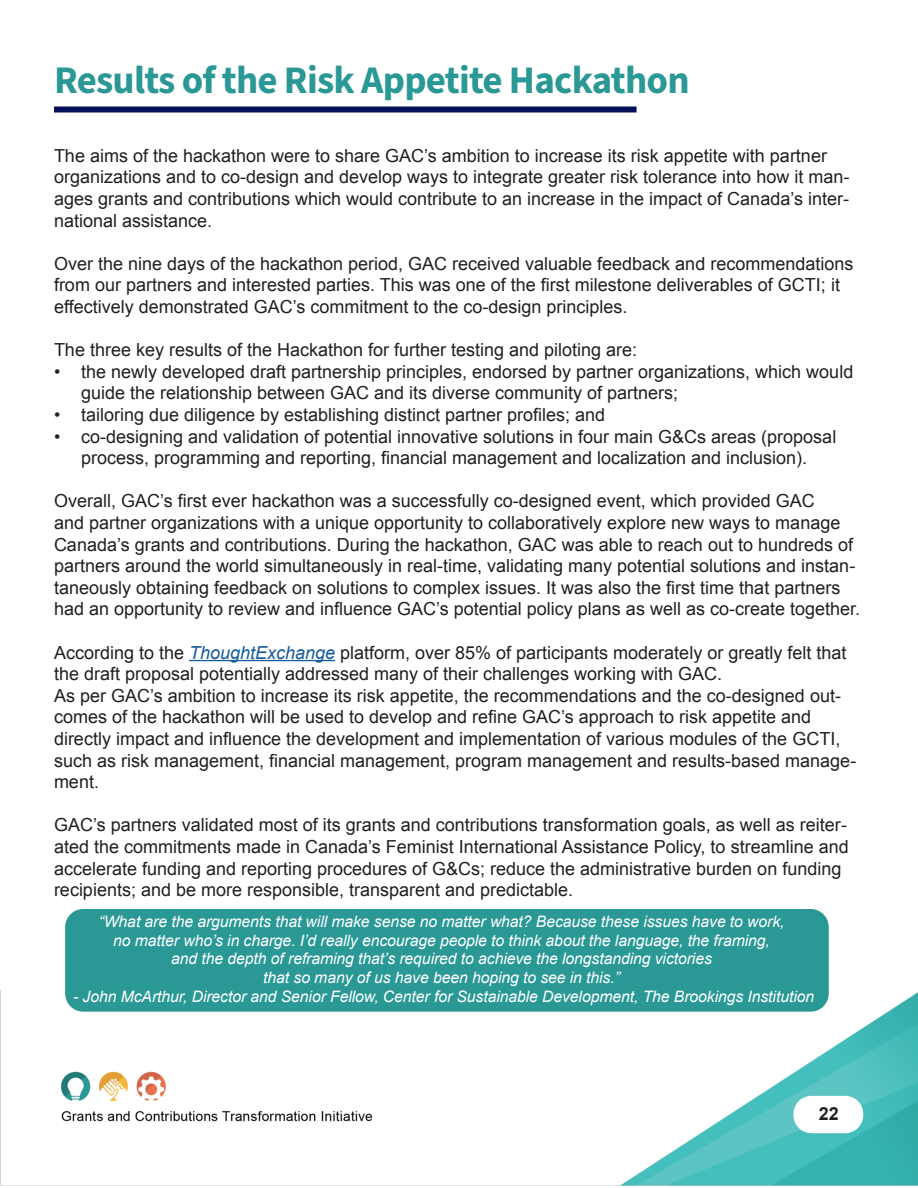
<style>
.page{position:relative;width:918px;height:1188px;background:#fff}
.page>*{position:absolute;margin:0;border:0;box-sizing:border-box;transform-origin:0 0}
.Heading{font:700 39px "Source Sans 3";letter-spacing:-.02em;color:#2a9895}
.t1{font:18px/21.6px "Arial";color:#231f20}
.t2{font:700 18px "Arial";color:#231f20}
.t3{font:italic 15.75px "Arial";letter-spacing:-.005em;color:#fff}
.s1{font-style:italic;color:#175d9e}
</style>
<div class="page">
<img style="left:0;top:990px;width:918px;height:196px">
<div style="left:65px;top:909px;width:764px;height:103px;background:#2a9895;border-radius:18px"></div>
<div style="left:54px;top:106px;width:583px;height:6px;background:#031059"></div>
<hr style="left:189px;top:660px;width:146px;height:1px;background:#175d9e">
<div style="left:793px;top:1096px;width:70px;height:37px;background:#fff;border-radius:18px"></div>
<p class="Heading" style="left:54px;top:55px;width:637px">Results of the Risk Appetite Hackathon</p>
<p class="t1" style="left:54px;top:145px;width:797px">The aims of the hackathon were to share GAC’s ambition to increase its risk appetite with partner organizations and to co-design and develop ways to integrate greater risk tolerance into how it man&shy;ages grants and contributions which would contribute to an increase in the impact of Canada’s inter&shy;national assistance.</p>
<p class="t1" style="left:54px;top:253px;width:801px">Over the nine days of the hackathon period, GAC received valuable feedback and recommendations from our partners and interested parties. This was one of the first milestone deliverables of GCTI; it effectively demonstrated GAC’s commitment to the co-design principles.</p>
<p class="t1" style="left:54px;top:339px;width:585px">The three key results of the Hackathon for further testing and piloting are:</p>
<p class="t1" style="left:81px;top:361px;width:774px;text-indent:-27px">• the newly developed draft partnership principles, endorsed by partner organizations, which would guide the relationship between GAC and its diverse community of partners;</p>
<p class="t1" style="left:54px;top:404px;width:553px">• tailoring due diligence by establishing distinct partner profiles; and</p>
<p class="t1" style="left:54px;top:426px;width:784px;text-align:center">• co-designing and validation of potential innovative solutions in four main G&amp;Cs areas (proposal process, programming and reporting, financial management and localization and inclusion).</p>
<p class="t1" style="left:54px;top:491px;width:808px">Overall, GAC’s first ever hackathon was a successfully co-designed event, which provided GAC<br>and partner organizations with a unique opportunity to collaboratively explore new ways to manage Canada’s grants and contributions. During the hackathon, GAC was able to reach out to hundreds of partners around the world simultaneously in real-time, validating many potential solutions and instan&shy;taneously obtaining feedback on solutions to complex issues. It was also the first time that partners had an opportunity to review and influence GAC’s potential policy plans as well as co-create together.</p>
<p class="t1" style="left:54px;top:642px;width:794px">According to the <span class="s1">ThoughtExchange</span> platform, over 85% of participants moderately or greatly felt that the draft proposal potentially addressed many of their challenges working with GAC.</p>
<p class="t1" style="left:54px;top:685px;width:804px">As per GAC’s ambition to increase its risk appetite, the recommendations and the co-designed out&shy;comes of the hackathon will be used to develop and refine GAC’s approach to risk appetite and directly impact and influence the development and implementation of various modules of the GCTI, such as risk management, financial management, program management and results-based manage&shy;ment.</p>
<p class="t1" style="left:54px;top:815px;width:796px">GAC’s partners validated most of its grants and contributions transformation goals, as well as reiter&shy;ated the commitments made in Canada’s Feminist International Assistance Policy, to streamline and accelerate funding and reporting procedures of G&amp;Cs; reduce the administrative burden on funding recipients; and be more responsible, transparent and predictable.</p>
<p class="t3" style="left:99px;top:911px;width:687px">“What are the arguments that will make sense no matter what? Because these issues have to work,</p>
<p class="t3" style="left:113px;top:930px;width:658px">no matter who’s in charge. I’d really encourage people to think about the language, the framing,</p>
<p class="t3" style="left:171px;top:949px;width:542px">and the depth of reframing that’s required to achieve the longstanding victories</p>
<p class="t3" style="left:263px;top:968px;width:358px">that so many of us have been hoping to see in this.”</p>
<p class="t3" style="left:73px;top:987px;width:743px">- John McArthur, Director and Senior Fellow, Center for Sustainable Development, The Brookings Institution</p>
<p class="t2" style="left:819px;top:1102px;width:22px">22</p>
</div>
